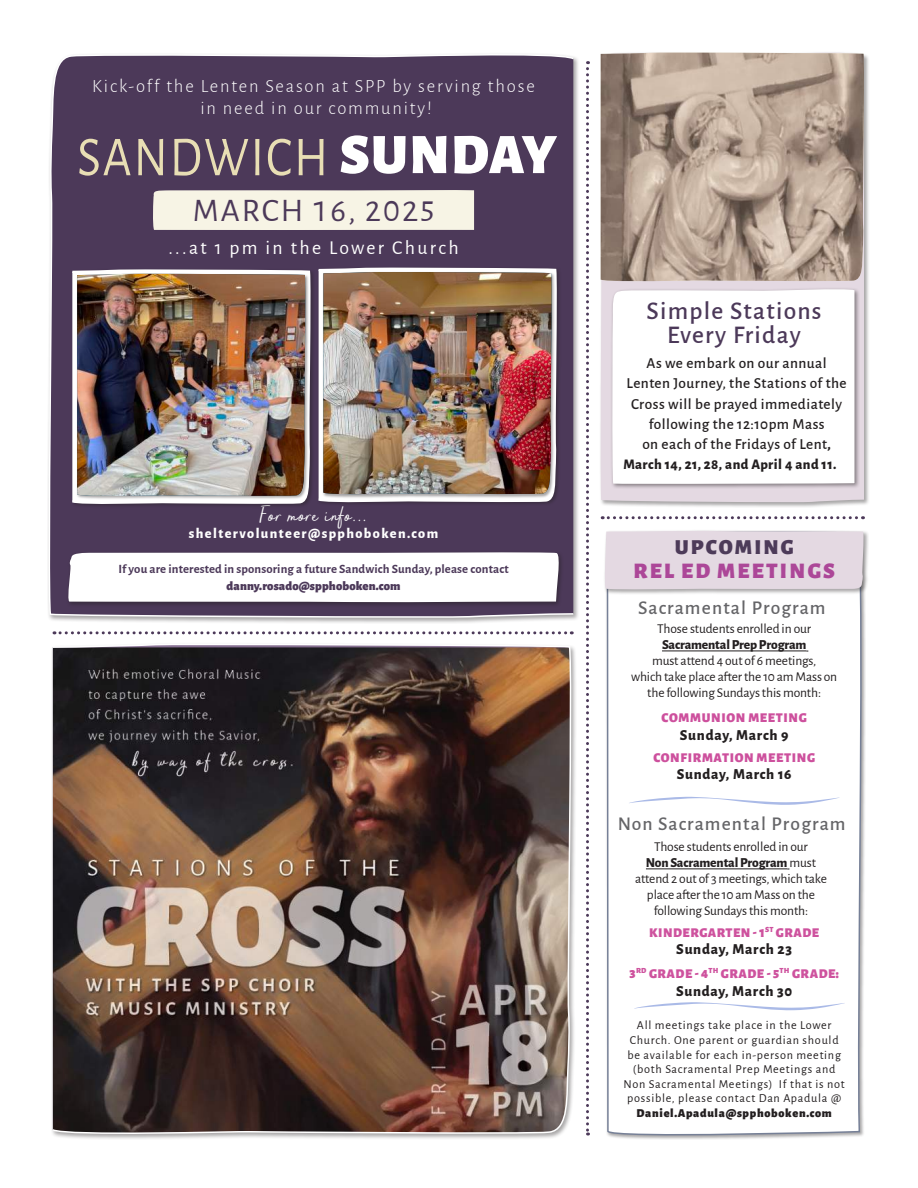
<style>
.page{position:relative;width:918px;height:1188px;background:#fff}
.page>*{position:absolute;margin:0;border:0;box-sizing:border-box;transform-origin:0 0}
.t1{font:900 57.3px "Alegreya Sans";letter-spacing:.02em;color:#fff}
.t2{font:56.55px "Alegreya Sans SC";letter-spacing:.04em;color:#e8deb4;scale:.88 1}
.t3{font:33px "Alegreya Sans";letter-spacing:.06em;color:#4c3959}
.t4{font:500 25.5px/24.6px "Alegreya Sans";letter-spacing:.05em;color:#4c3959;text-align:center}
.t5{font:23.7px "Morning Dew";letter-spacing:.04em;color:#fff;scale:.88 1}
.t6{font:900 22.35px "Alegreya Sans";letter-spacing:.1em;color:#ac4798}
.t7{font:900 21.6px "Alegreya Sans";letter-spacing:.095em;color:#4d3b59}
.t8{font:19.65px "Alegreya Sans";letter-spacing:.12em;color:#fff}
.t9{font:500 19.5px "Alegreya Sans";letter-spacing:.06em;color:#656568}
.t10{font:300 18.6px "Alegreya Sans";letter-spacing:.1em;color:#fff}
.t11{font:500 15.3px/20.2px "Alegreya Sans";letter-spacing:.03em;color:#231f20;text-align:center}
.t12{font:800 15px "Alegreya Sans";letter-spacing:.045em;color:#231f20}
.t13{font:800 14.4px "Alegreya Sans";letter-spacing:.03em;color:#231f20}
.t14{font:800 14.25px "Alegreya Sans";letter-spacing:.1em;color:#fff}
.t15{font:13.5px/16.2px "Alegreya Sans";letter-spacing:-.01em;color:#231f20;text-align:center}
.t16{font:900 13.5px "Alegreya Sans";letter-spacing:.04em;color:#ce529e}
.t17{font:900 13.5px "Alegreya Sans";letter-spacing:.05em;color:#cd509d}
.t18{font:700 12.75px/17.2px "Alegreya Sans";letter-spacing:.01em;color:#4c3959;text-align:center}
.t19{font:12.15px/14.7px "Alegreya Sans";letter-spacing:.06em;color:#231f20;text-align:center}
.s1{font-weight:900}
.s2{font-weight:800;font-size:14.4px}
.s3{font-weight:800}
</style>
<div class="page">
<div style="left:599px;top:51px;width:271px;height:457px;background:#231f20;opacity:.4"></div>
<svg style="left:600px;top:51px;width:264px;height:452px;background:#e2d8df"></svg>
<div style="left:610px;top:287px;width:250px;height:202px;background:#231f20;opacity:.5"></div>
<svg style="left:612px;top:288px;width:243px;height:196px"></svg>
<img style="left:601px;top:53px;width:264px;height:229px">
<svg style="left:606px;top:595px;width:258px;height:544px"></svg>
<div style="left:603px;top:529px;width:266px;height:66px;background:#231f20;opacity:.4"></div>
<div style="left:603px;top:531px;width:262px;height:59px;background:#e4d9e2"></div>
<hr style="left:662px;top:651px;width:144px;height:1px;background:#231f20">
<svg style="left:629px;top:797px;width:211px;height:8px"></svg>
<hr style="left:646px;top:869px;width:141px;height:1px;background:#231f20">
<div style="left:48px;top:55px;width:527px;height:563px;background:#4c3959"></div>
<div style="left:152px;top:190px;width:322px;height:40px;background:#f7f4e5"></div>
<div style="left:71px;top:268px;width:244px;height:241px;background:#453550"></div>
<svg style="left:69px;top:269px;width:242px;height:235px;background:#c0bac4"></svg>
<div style="left:76px;top:273px;width:233px;height:227px;background:#231f20;opacity:.4"></div>
<img style="left:77px;top:274px;width:229px;height:222px">
<div style="left:66px;top:550px;width:498px;height:58px;background:#231f20;opacity:.5"></div>
<svg style="left:66px;top:552px;width:496px;height:50px"></svg>
<div style="left:317px;top:266px;width:244px;height:241px;background:#473653"></div>
<svg style="left:316px;top:267px;width:242px;height:236px;fill:#fbfbfb"></svg>
<div style="left:322px;top:271px;width:234px;height:227px;background:#231f20;opacity:.4"></div>
<img style="left:323px;top:272px;width:230px;height:223px">
<div style="left:51px;top:642px;width:527px;height:498px;background:#231f20;opacity:.4"></div>
<img style="left:51px;top:644px;width:522px;height:492px">
<svg style="left:54px;top:631px;width:518px;height:3px"></svg>
<svg style="left:586px;top:61px;width:3px;height:1075px"></svg>
<svg style="left:602px;top:516px;width:261px;height:3px"></svg>
<svg style="left:634px;top:1002px;width:211px;height:9px"></svg>
<p class="t10" style="left:92px;top:73px;width:444px">Kick-off the Lenten Season at SPP by serving those</p>
<p class="t10" style="left:200px;top:95px;width:233px">in need in our community!</p>
<p class="t2" style="left:77px;top:118px;width:287px">SANDWICH</p>
<p class="t1" style="left:340px;top:109px;width:218px">SUNDAY</p>
<p class="t3" style="left:193px;top:187px;width:243px">MARCH 16, 2025</p>
<p class="t8" style="left:168px;top:234px;width:292px">...at 1 pm in the Lower Church</p>
<p class="t5" style="left:260px;top:499px;width:123px">For more info...</p>
<p class="t14" style="left:189px;top:523px;width:251px">sheltervolunteer@spphoboken.com</p>
<p class="t18" style="left:118px;top:559px;width:392px">If you are interested in sponsoring a future Sandwich Sunday, please contact <span class="s1">danny.rosado@spphoboken.com</span></p>
<p class="t4" style="left:646px;top:297px;width:177px">Simple Stations<br>Every Friday</p>
<p class="t11" style="left:627px;top:352px;width:222px">As we embark on our annual<br>Lenten Journey, the Stations of the<br>Cross will be prayed immediately following the 12:10pm Mass<br>on each of the Fridays of Lent<span class="s2">,</span></p>
<p class="t13" style="left:623px;top:453px;width:214px">March 14, 21, 28, and April 4 and 11.</p>
<p class="t7" style="left:675px;top:530px;width:120px">UPCOMING</p>
<p class="t6" style="left:633px;top:553px;width:203px">REL ED MEETINGS</p>
<h3 class="t9" style="left:638px;top:594px;width:189px">Sacramental Program</h3>
<p class="t15" style="left:657px;top:619px;width:155px">Those students enrolled in our<br><span class="s3">Sacramental Prep Program</span></p>
<p class="t15" style="left:652px;top:652px;width:166px">must attend 4 out of 6 meetings,</p>
<p class="t15" style="left:631px;top:668px;width:208px">which take place after the 10 am Mass on the following Sundays this month:</p>
<p class="t17" style="left:662px;top:707px;width:147px">COMMUNION MEETING</p>
<p class="t12" style="left:680px;top:723px;width:110px">Sunday, March 9</p>
<p class="t17" style="left:653px;top:746px;width:163px">CONFIRMATION MEETING</p>
<p class="t12" style="left:677px;top:763px;width:116px">Sunday, March 16</p>
<h3 class="t9" style="left:618px;top:810px;width:229px">Non Sacramental Program</h3>
<p class="t15" style="left:635px;top:837px;width:193px">Those students enrolled in our<br><span class="s3">Non Sacramental Program</span> must attend 2 out of 3 meetings, which take place after the 10 am Mass on the following Sundays this month:</p>
<p class="t16" style="left:649px;top:921px;width:172px">KINDERGARTEN - 1<sup>ST</sup> GRADE</p>
<p class="t12" style="left:676px;top:938px;width:117px">Sunday, March 23</p>
<p class="t16" style="left:630px;top:963px;width:211px">3<sup>RD</sup> GRADE - 4<sup>TH</sup> GRADE - 5<sup>TH</sup> GRADE:</p>
<p class="t12" style="left:676px;top:980px;width:118px">Sunday, March 30</p>
<p class="t19" style="left:624px;top:1017px;width:223px">All meetings take place in the Lower Church. One parent or guardian should be available for each in-person meeting (both Sacramental Prep Meetings and Non Sacramental Meetings) If that is not possible, please contact Dan Apadula @ <span class="s1">Daniel.Apadula@spphoboken.com</span></p>
</div>
